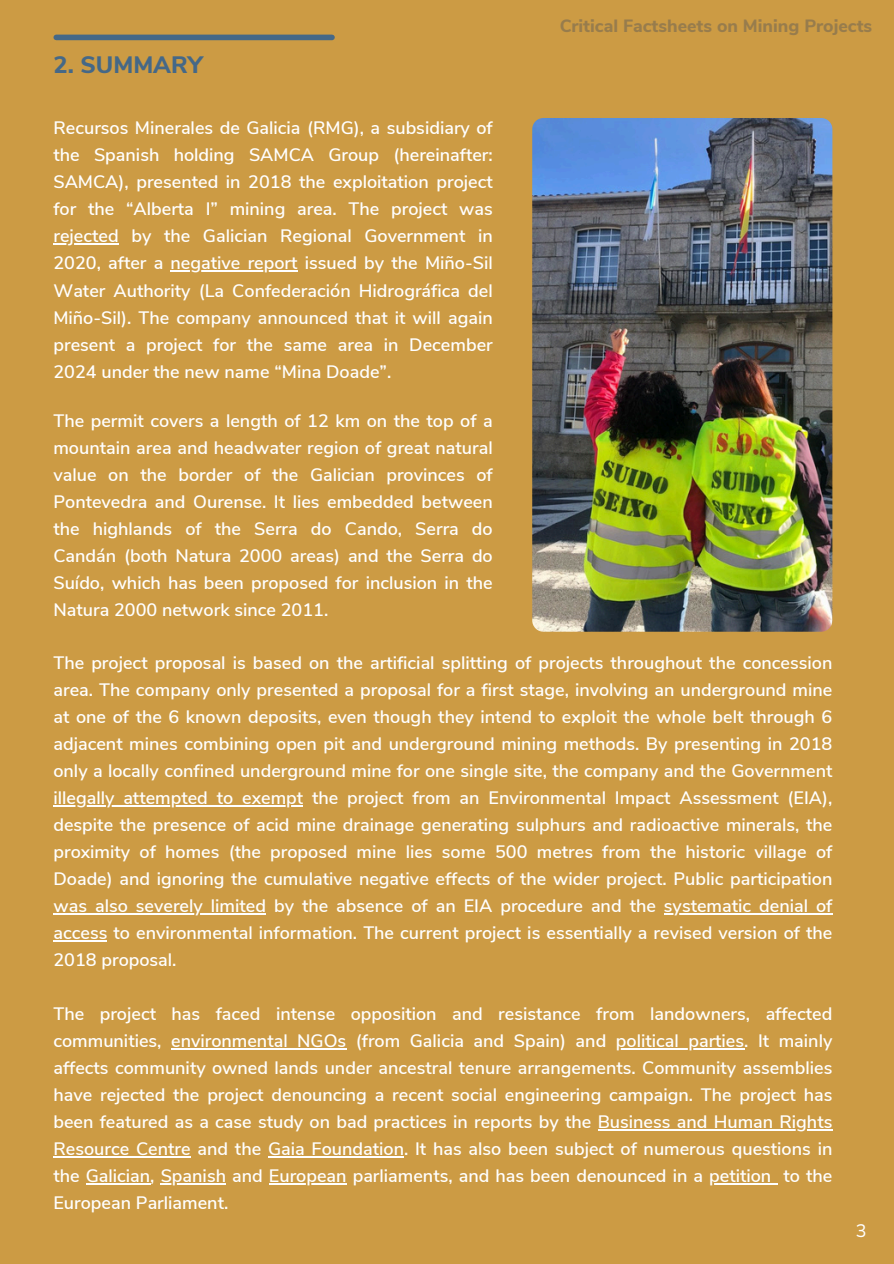
<style>
.page{position:relative;width:894px;height:1264px;background:#fff}
.page>*{position:absolute;margin:0;border:0;box-sizing:border-box;transform-origin:0 0}
.t1{font:800 23.7px "Nunito Sans";color:#456887}
.t2{font:600 18px/27px "Nunito Sans";color:#fff;text-align:justify}
.t3{font:18px "Nunito Sans 10 pt";color:#fff}
.t4{font:800 17.7px "Nunito Sans";color:#575757}
</style>
<div class="page">
<div style="left:0;top:0;width:893px;height:1263px;background:#cc9b44"></div>
<img style="left:532px;top:118px;width:300px;height:513px;border-radius:11px">
<hr style="left:53px;top:243px;width:66px;height:2px;background:#fff">
<hr style="left:170px;top:270px;width:127px;height:2px;background:#fff">
<hr style="left:53px;top:805px;width:250px;height:1px;background:#fff">
<hr style="left:53px;top:913px;width:213px;height:1px;background:#fff">
<hr style="left:663px;top:913px;width:169px;height:1px;background:#fff">
<hr style="left:53px;top:940px;width:54px;height:1px;background:#fff">
<hr style="left:171px;top:1048px;width:175px;height:1px;background:#fff">
<hr style="left:615px;top:1048px;width:129px;height:1px;background:#fff">
<hr style="left:597px;top:1129px;width:235px;height:1px;background:#fff">
<hr style="left:53px;top:1156px;width:138px;height:1px;background:#fff">
<hr style="left:268px;top:1156px;width:136px;height:1px;background:#fff">
<hr style="left:86px;top:1183px;width:64px;height:1px;background:#fff">
<hr style="left:161px;top:1183px;width:65px;height:1px;background:#fff">
<hr style="left:269px;top:1183px;width:77px;height:1px;background:#fff">
<hr style="left:709px;top:1183px;width:62px;height:1px;background:#fff">
<div style="left:56px;top:35px;width:276px;height:5px;background:#456887"></div>
<p class="t1" style="left:53px;top:49px;width:151px">2. SUMMARY</p>
<p class="t2" style="left:53px;top:115px;width:440px">Recursos Minerales de Galicia (RMG), a subsidiary of the Spanish holding SAMCA Group (hereinafter:<br>SAMCA), presented in 2018 the exploitation project for the “Alberta I” mining area. The project was</p>
<h1 class="t2" style="left:53px;top:223px;width:441px">rejected by the Galician Regional Government in<br>2020, after a negative report issued by the Miño-Sil</h1>
<p class="t2" style="left:53px;top:277px;width:440px">Water Authority (La Confederación Hidrográfica del Miño-Sil). The company announced that it will again present a project for the same area in December 2024 under the new name “Mina Doade”.</p>
<p class="t2" style="left:53px;top:408px;width:440px">The permit covers a length of 12 km on the top of a mountain area and headwater region of great natural value on the border of the Galician provinces of Pontevedra and Ourense. It lies embedded between the highlands of the Serra do Cando, Serra do Candán (both Natura 2000 areas) and the Serra do Suído, which has been proposed for inclusion in the Natura 2000 network since 2011.</p>
<p class="t4" style="left:559px;top:14px;width:314px">Critical Factsheets on Mining Projects</p>
<p class="t2" style="left:53px;top:649px;width:780px">The project proposal is based on the artificial splitting of projects throughout the concession area. The company only presented a proposal for a first stage, involving an underground mine at one of the 6 known deposits, even though they intend to exploit the whole belt through 6 adjacent mines combining open pit and underground mining methods. By presenting in 2018 only a locally confined underground mine for one single site, the company and the Government</p>
<p class="t2" style="left:53px;top:784px;width:780px">illegally attempted to exempt the project from an Environmental Impact Assessment (EIA), despite the presence of acid mine drainage generating sulphurs and radioactive minerals, the proximity of homes (the proposed mine lies some 500 metres from the historic village of Doade) and ignoring the cumulative negative effects of the wider project. Public participation</p>
<p class="t2" style="left:53px;top:892px;width:780px">was also severely limited by the absence of an EIA procedure and the systematic denial of</p>
<p class="t2" style="left:53px;top:919px;width:780px">access to environmental information. The current project is essentially a revised version of the<br>2018 proposal.</p>
<p class="t2" style="left:53px;top:1000px;width:780px">The project has faced intense opposition and resistance from landowners, affected communities, environmental NGOs (from Galicia and Spain) and</p>
<p class="t2" style="left:53px;top:1027px;width:780px;text-indent:562px">political parties. It mainly affects community owned lands under ancestral tenure arrangements. Community assemblies have rejected the project denouncing a recent social engineering campaign. The project has been featured as a case study on bad practices in reports by the Business and Human Rights</p>
<p class="t2" style="left:53px;top:1135px;width:780px">Resource Centre and the Gaia Foundation. It has also been subject of numerous questions in the Galician, Spanish and European parliaments, and has been denounced in a petition to the European Parliament.</p>
<p class="t3" style="left:855px;top:1219px;width:12px">3</p>
</div>
